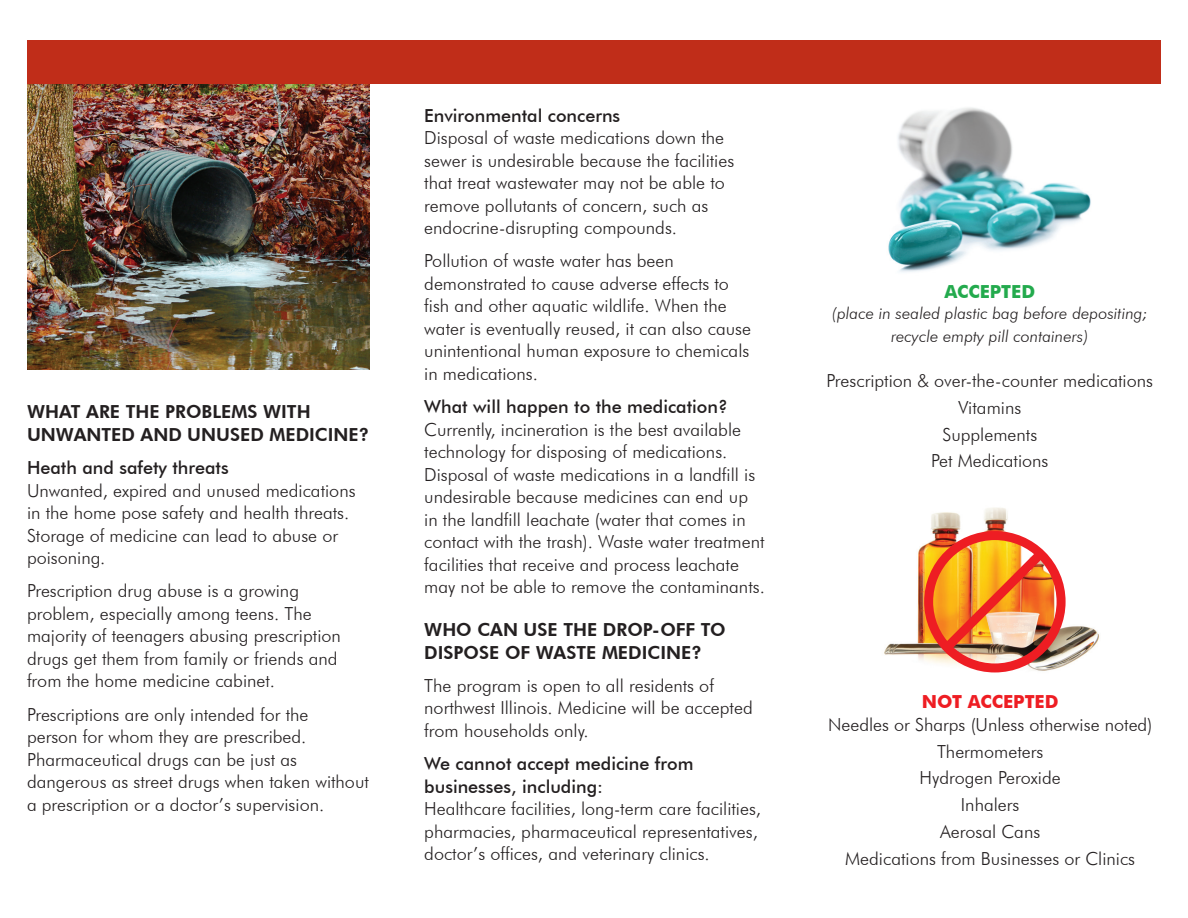
<style>
.page{position:relative;width:1188px;height:918px;background:#fff}
.page>*{position:absolute;margin:0;border:0;box-sizing:border-box;transform-origin:0 0}
.t1{font:300 18px/22.5px "Futura BT";color:#231f20}
.t2{font:500 18px/22.5px "Futura BT";color:#231f20}
.t3{font:800 18px/22.5px "Futura BT";color:#231f20}
.t4{font:700 18px "Futura BT";color:#ee1d23}
.t5{font:700 18px "Futura BT";color:#23aa4d}
.t6{font:italic 300 16.5px/22.5px "Futura BT";color:#231f20;text-align:center}
</style>
<div class="page">
<img style="left:27px;top:84px;width:342px;height:286px">
<img style="left:888px;top:107px;width:203px;height:165px">
<img style="left:884px;top:507px;width:215px;height:166px">
<div style="left:924px;top:531px;width:142px;height:141px;border:9px solid #ee1d23;border-radius:50%"></div>
<img style="left:932px;top:543px;width:120px;height:119px">
<div style="left:27px;top:41px;width:1134px;height:43px;background:#c02d19"></div>
<p class="t3" style="left:27px;top:401px;width:344px">WHAT ARE THE PROBLEMS WITH<br>UNWANTED AND UNUSED MEDICINE?</p>
<p class="t2" style="left:27px;top:456px;width:203px">Heath and safety threats</p>
<p class="t1" style="left:27px;top:479px;width:330px">Unwanted, expired and unused medications in the home pose safety and health threats.<br>Storage of medicine can lead to abuse or poisoning.</p>
<p class="t1" style="left:27px;top:580px;width:315px">Prescription drug abuse is a growing problem, especially among teens. The majority of teenagers abusing prescription drugs get them from family or friends and from the home medicine cabinet.</p>
<p class="t1" style="left:27px;top:703px;width:343px">Prescriptions are only intended for the<br>person for whom they are prescribed.<br>Pharmaceutical drugs can be just as dangerous as street drugs when taken without a prescription or a doctor’s supervision.</p>
<p class="t2" style="left:424px;top:104px;width:197px">Environmental concerns</p>
<p class="t1" style="left:424px;top:126px;width:312px">Disposal of waste medications down the sewer is undesirable because the facilities that treat wastewater may not be able to remove pollutants of concern, such as endocrine-disrupting compounds.</p>
<p class="t1" style="left:424px;top:250px;width:328px">Pollution of waste water has been demonstrated to cause adverse effects to fish and other aquatic wildlife. When the water is eventually reused, it can also cause unintentional human exposure to chemicals in medications.</p>
<p class="t2" style="left:424px;top:395px;width:305px">What will happen to the medication?</p>
<p class="t1" style="left:424px;top:418px;width:342px">Currently, incineration is the best available technology for disposing of medications.<br>Disposal of waste medications in a landfill is undesirable because medicines can end up in the landfill leachate (water that comes in contact with the trash). Waste water treatment facilities that receive and process leachate may not be able to remove the contaminants.</p>
<p class="t3" style="left:424px;top:618px;width:303px">WHO CAN USE THE DROP-OFF TO<br>DISPOSE OF WASTE MEDICINE?</p>
<p class="t1" style="left:424px;top:674px;width:330px">The program is open to all residents of northwest Illinois. Medicine will be accepted from households only.</p>
<p class="t2" style="left:424px;top:752px;width:271px">We cannot accept medicine from businesses, including:</p>
<p class="t1" style="left:424px;top:797px;width:338px">Healthcare facilities, long-term care facilities, pharmacies, pharmaceutical representatives, doctor’s offices, and veterinary clinics.</p>
<p class="t5" style="left:944px;top:281px;width:92px">ACCEPTED</p>
<p class="t6" style="left:832px;top:302px;width:317px">(place in sealed plastic bag before depositing; recycle empty pill containers)</p>
<p class="t1" style="left:827px;top:367px;width:328px;line-height:26.8px;text-align:center">Prescription &amp; over-the-counter medications<br>Vitamins<br>Supplements<br>Pet Medications</p>
<p class="t4" style="left:922px;top:691px;width:138px">NOT ACCEPTED</p>
<p class="t1" style="left:828px;top:711px;width:326px;line-height:26.8px;text-align:center">Needles or Sharps (Unless otherwise noted)<br>Thermometers<br>Hydrogen Peroxide<br>Inhalers<br>Aerosal Cans<br>Medications from Businesses or Clinics</p>
</div>
